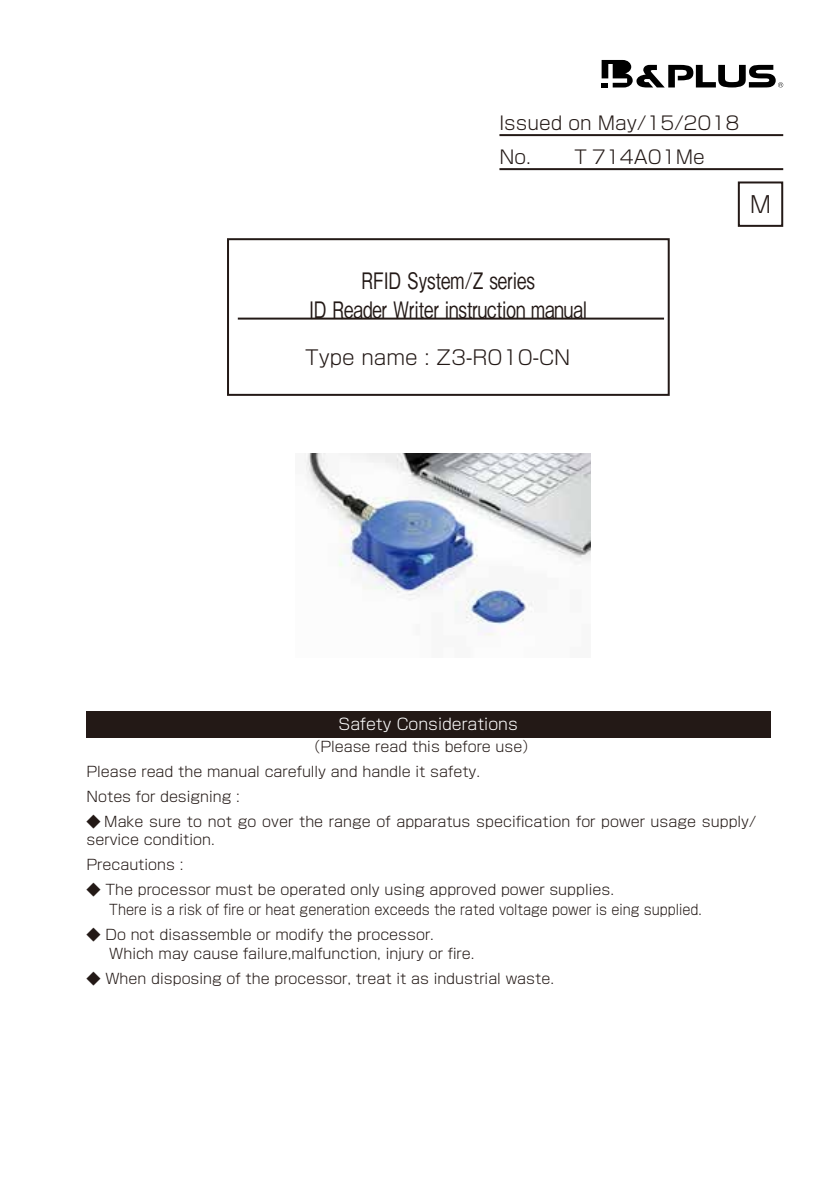
<style>
.page{position:relative;width:840px;height:1191px;background:#fff}
.page>*{position:absolute;margin:0;border:0;box-sizing:border-box;transform-origin:0 0}
.t1{font:500 22.6px/28.4px "Gothic BBB Pro";color:#231916;text-align:center;scale:.75 1}
.t2{font:300 22.6px "Shin Go Pro";color:#231916}
.t3{font:300 19.8px "Shin Go Pro";color:#231916}
.t4{font:300 18.4px/34px "Shin Go Pro";color:#231916}
.t5{font:300 15.6px "Shin Go Pro";color:#fff}
.t6{font:300 14.2px/24.8px "Shin Go Pro";color:#231916}
</style>
<div class="page">
<div style="left:227px;top:238px;width:442px;height:158px;border:2px solid #231916"></div>
<div style="left:86px;top:711px;width:684px;height:26px;background:#231916"></div>
<hr style="left:238px;top:317px;width:425px;height:2px;background:#231916">
<hr style="left:499px;top:134px;width:283px;height:2px;background:#231916">
<hr style="left:499px;top:168px;width:283px;height:2px;background:#231916">
<div style="left:737px;top:181px;width:45px;height:46px;border:2px solid #231916"></div>
<svg style="left:601px;top:60px;width:181px;height:27px"></svg>
<img style="left:305px;top:454px;width:285px;height:182px">
<p class="t4" style="left:499px;top:103px;width:241px">Issued on May/15/2018<br>No. Ｔ714A01Me</p>
<h1 class="t2" style="left:749px;top:186px;width:23px">M</h1>
<h1 class="t1" style="left:309px;top:264px;width:372px">RFID System/Z series<br>ID Reader Writer instruction manual</h1>
<h2 class="t3" style="left:305px;top:341px;width:266px">Type name : Z3-R010-CN</h2>
<p class="t5" style="left:338px;top:711px;width:181px">Safety Considerations</p>
<p class="t6" style="left:86px;top:733px;width:451px;text-indent:219px">（Please read this before use）<br>Please read the manual carefully and handle it safety.<br>Notes for designing :</p>
<p class="t6" style="left:86px;top:810px;width:670px;line-height:18.4px">◆ Make sure to not go over the range of apparatus specification for power usage supply/ service condition.</p>
<p class="t6" style="left:86px;top:850px;width:98px">Precautions :</p>
<p class="t6" style="left:109px;top:878px;width:594px;line-height:19.8px;text-indent:-23px">◆ The processor must be operated only using approved power supplies.<br>There is a risk of fire or heat generation exceeds the rated voltage power is eing supplied.</p>
<p class="t6" style="left:109px;top:922px;width:366px;line-height:19.8px;text-indent:-23px">◆ Do not disassemble or modify the processor.<br>Which may cause failure,malfunction, injury or fire.</p>
<p class="t6" style="left:86px;top:964px;width:468px">◆ When disposing of the processor, treat it as industrial waste.</p>
</div>
